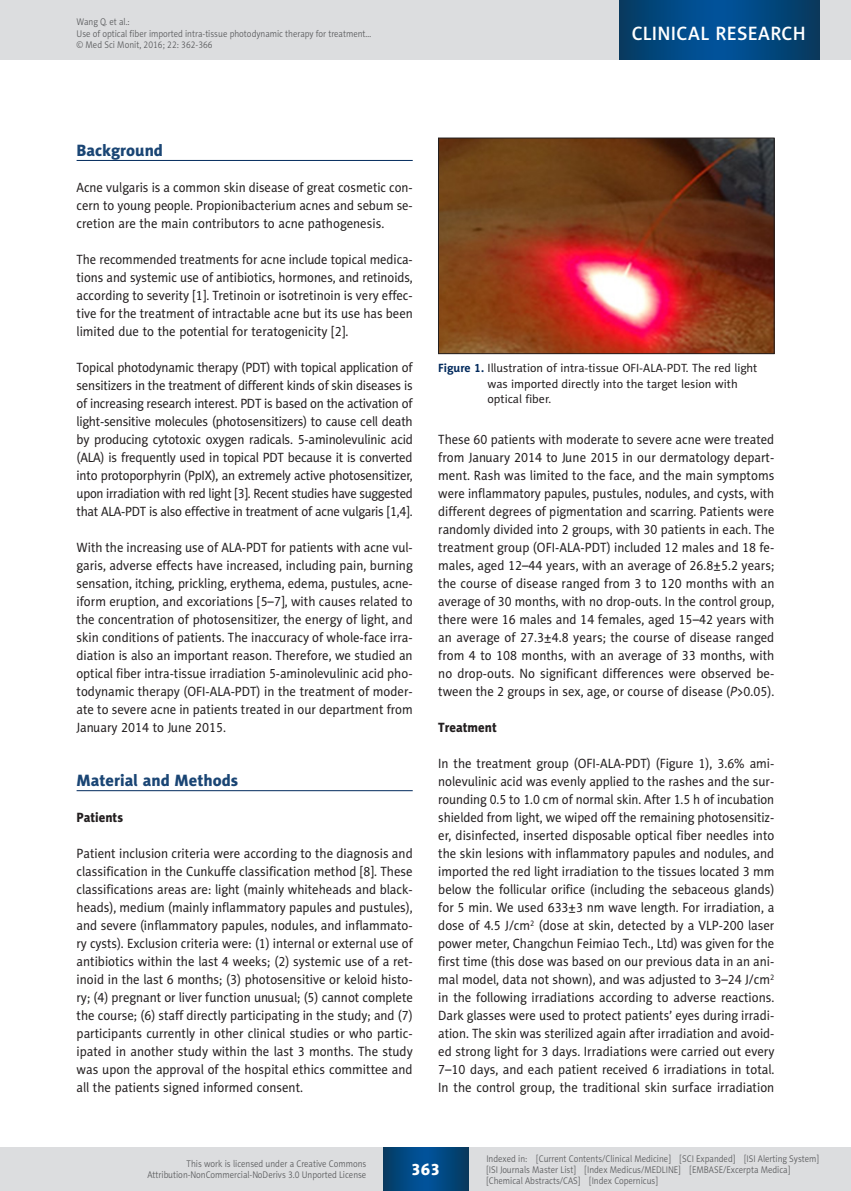
<style>
.page{position:relative;width:851px;height:1191px;background:#fff}
.page>*{position:absolute;margin:0;border:0;box-sizing:border-box;transform-origin:0 0}
.t1{font:19.5px "Naomi Sans EFN Medium";letter-spacing:.015em;color:#fff}
.MSM_Headline_1{font:16.5px "Naomi Sans EFN Heavy";color:#1a4574}
.t2{font:16.5px "Naomi Sans EFN Heavy";color:#fff}
.MSM_Body{font:13.5px/18px "Naomi Sans EFN";color:#231f20;text-align:justify;scale:.95 1}
.MSM_Body-2{font:13.5px/18px "Naomi Sans EFN";color:#231f20;text-align:justify;scale:.94 1}
.MSM_Headline_2{font:13.5px "Naomi Sans EFN Heavy";color:#231f20;scale:.95 1}
.MSM_Rycina_tytul{font:12px/15.8px "Naomi Sans EFN";color:#231f20}
.MSM_pagina_zywa{font:9.75px/11.2px "Naomi Sans EFN Light";color:#57585a;scale:.9 1}
.MSM_pagina_sygnatura{font:9.75px "Naomi Sans EFN Light";color:#57585a;scale:.9 1}
.s1{font-weight:700;color:#00295c}
.s2{font-style:italic}
</style>
<div class="page">
<hr style="left:77px;top:160px;width:335px;height:1px;background:#00295c">
<hr style="left:77px;top:790px;width:335px;height:1px;background:#00295c">
<img style="left:440px;top:140px;width:332px;height:212px">
<div style="left:438px;top:138px;width:336px;height:216px;border:1px solid #231f20"></div>
<div style="left:0;top:1148px;width:850px;height:43px;background:#dcdddf"></div>
<svg style="left:383px;top:1147px;width:85px;height:43px;background:#02477e"></svg>
<div style="left:0;top:0;width:850px;height:60px;background:#dcdddf"></div>
<svg style="left:619px;top:0;width:200px;height:60px;background:#02477e"></svg>
<p class="MSM_pagina_zywa" style="left:77px;top:16px;width:329px">Wang Q. et al.:<br>Use of optical fiber imported intra-tissue photodynamic therapy for treatment…</p>
<p class="MSM_pagina_sygnatura" style="left:77px;top:39px;width:153px">© Med Sci Monit, 2016; 22: 362-366</p>
<h1 class="t1" style="left:631px;top:22px;width:175px">CLINICAL RESEARCH</h1>
<p class="MSM_Headline_1" style="left:77px;top:140px;width:88px">Background</p>
<p class="MSM_Body-2" style="left:77px;top:178px;width:359px">Acne vulgaris is a common skin disease of great cosmetic con&shy;cern to young people. Propionibacterium acnes and sebum se&shy;cretion are the main contributors to acne pathogenesis.</p>
<p class="MSM_Body-2" style="left:77px;top:250px;width:359px">The recommended treatments for acne include topical medica&shy;tions and systemic use of antibiotics, hormones, and retinoids, according to severity [1]. Tretinoin or isotretinoin is very effec&shy;tive for the treatment of intractable acne but its use has been limited due to the potential for teratogenicity [2].</p>
<p class="MSM_Body" style="left:77px;top:358px;width:355px">Topical photodynamic therapy (PDT) with topical application of sensitizers in the treatment of different kinds of skin diseases is of increasing research interest. PDT is based on the activation of light-sensitive molecules (photosensitizers) to cause cell death by producing cytotoxic oxygen radicals. 5-aminolevulinic acid (ALA) is frequently used in topical PDT because it is converted into protoporphyrin (PpIX), an extremely active photosensitizer, upon irradiation with red light [3]. Recent studies have suggested that ALA-PDT is also effective in treatment of acne vulgaris [1,4].</p>
<p class="MSM_Body-2" style="left:77px;top:538px;width:359px">With the increasing use of ALA-PDT for patients with acne vul&shy;garis, adverse effects have increased, including pain, burning sensation, itching, prickling, erythema, edema, pustules, acne&shy;iform eruption, and excoriations [5–7], with causes related to the concentration of photosensitizer, the energy of light, and skin conditions of patients. The inaccuracy of whole-face irra&shy;diation is also an important reason. Therefore, we studied an optical fiber intra-tissue irradiation 5-aminolevulinic acid pho&shy;todynamic therapy (OFI-ALA-PDT) in the treatment of moder&shy;ate to severe acne in patients treated in our department from January 2014 to June 2015.</p>
<p class="MSM_Headline_1" style="left:77px;top:770px;width:163px">Material and Methods</p>
<p class="MSM_Headline_2" style="left:77px;top:809px;width:50px">Patients</p>
<p class="MSM_Body" style="left:77px;top:844px;width:355px">Patient inclusion criteria were according to the diagnosis and classification in the Cunkuffe classification method [8]. These classifications areas are: light (mainly whiteheads and black&shy;heads), medium (mainly inflammatory papules and pustules), and severe (inflammatory papules, nodules, and inflammato&shy;ry cysts). Exclusion criteria were: (1) internal or external use of antibiotics within the last 4 weeks; (2) systemic use of a ret&shy;inoid in the last 6 months; (3) photosensitive or keloid histo&shy;ry; (4) pregnant or liver function unusual; (5) cannot complete the course; (6) staff directly participating in the study; and (7) participants currently in other clinical studies or who partic&shy;ipated in another study within the last 3 months. The study was upon the approval of the hospital ethics committee and all the patients signed informed consent.</p>
<p class="MSM_Rycina_tytul" style="left:487px;top:360px;width:271px;text-indent:-49px"><span class="s1">Figure 1.</span> Illustration of intra-tissue OFI-ALA-PDT. The red light was imported directly into the target lesion with optical fiber.</p>
<p class="MSM_Body-2" style="left:438px;top:430px;width:359px">These 60 patients with moderate to severe acne were treated from January 2014 to June 2015 in our dermatology depart&shy;ment. Rash was limited to the face, and the main symptoms were inflammatory papules, pustules, nodules, and cysts, with different degrees of pigmentation and scarring. Patients were randomly divided into 2 groups, with 30 patients in each. The treatment group (OFI-ALA-PDT) included 12 males and 18 fe&shy;males, aged 12–44 years, with an average of 26.8±5.2 years; the course of disease ranged from 3 to 120 months with an average of 30 months, with no drop-outs. In the control group, there were 16 males and 14 females, aged 15–42 years with an average of 27.3±4.8 years; the course of disease ranged from 4 to 108 months, with an average of 33 months, with no drop-outs. No significant differences were observed be&shy;tween the 2 groups in sex, age, or course of disease (<span class="s2">P</span>&gt;0.05).</p>
<p class="MSM_Headline_2" style="left:438px;top:719px;width:63px">Treatment</p>
<p class="MSM_Body" style="left:438px;top:754px;width:355px">In the treatment group (OFI-ALA-PDT) (Figure 1), 3.6% ami&shy;nolevulinic acid was evenly applied to the rashes and the sur&shy;rounding 0.5 to 1.0 cm of normal skin. After 1.5 h of incubation shielded from light, we wiped off the remaining photosensitiz&shy;er, disinfected, inserted disposable optical fiber needles into the skin lesions with inflammatory papules and nodules, and imported the red light irradiation to the tissues located 3 mm below the follicular orifice (including the sebaceous glands) for 5 min. We used 633±3 nm wave length. For irradiation, a dose of 4.5 J/cm<sup>2</sup> (dose at skin, detected by a VLP-200 laser power meter, Changchun Feimiao Tech., Ltd) was given for the first time (this dose was based on our previous data in an ani&shy;mal model, data not shown), and was adjusted to 3–24 J/cm<sup>2 </sup>in the following irradiations according to adverse reactions.<br>Dark glasses were used to protect patients’ eyes during irradi&shy;ation. The skin was sterilized again after irradiation and avoid&shy;ed strong light for 3 days. Irradiations were carried out every 7–10 days, and each patient received 6 irradiations in total.<br>In the control group, the traditional skin surface irradiation</p>
<p class="MSM_pagina_zywa" style="left:147px;top:1158px;width:245px;text-align:right">This work is licensed under a Creative Commons<br>Attribution-NonCommercial-NoDerivs 3.0 Unported License</p>
<p class="t2" style="left:411px;top:1159px;width:30px">363</p>
<p class="MSM_pagina_zywa" style="left:486px;top:1152px;width:371px">Indexed in: [Current Contents/Clinical Medicine] [SCI Expanded] [ISI Alerting System] [ISI Journals Master List] [Index Medicus/MEDLINE] [EMBASE/Excerpta Medica] [Chemical Abstracts/CAS] [Index Copernicus]</p>
</div>
